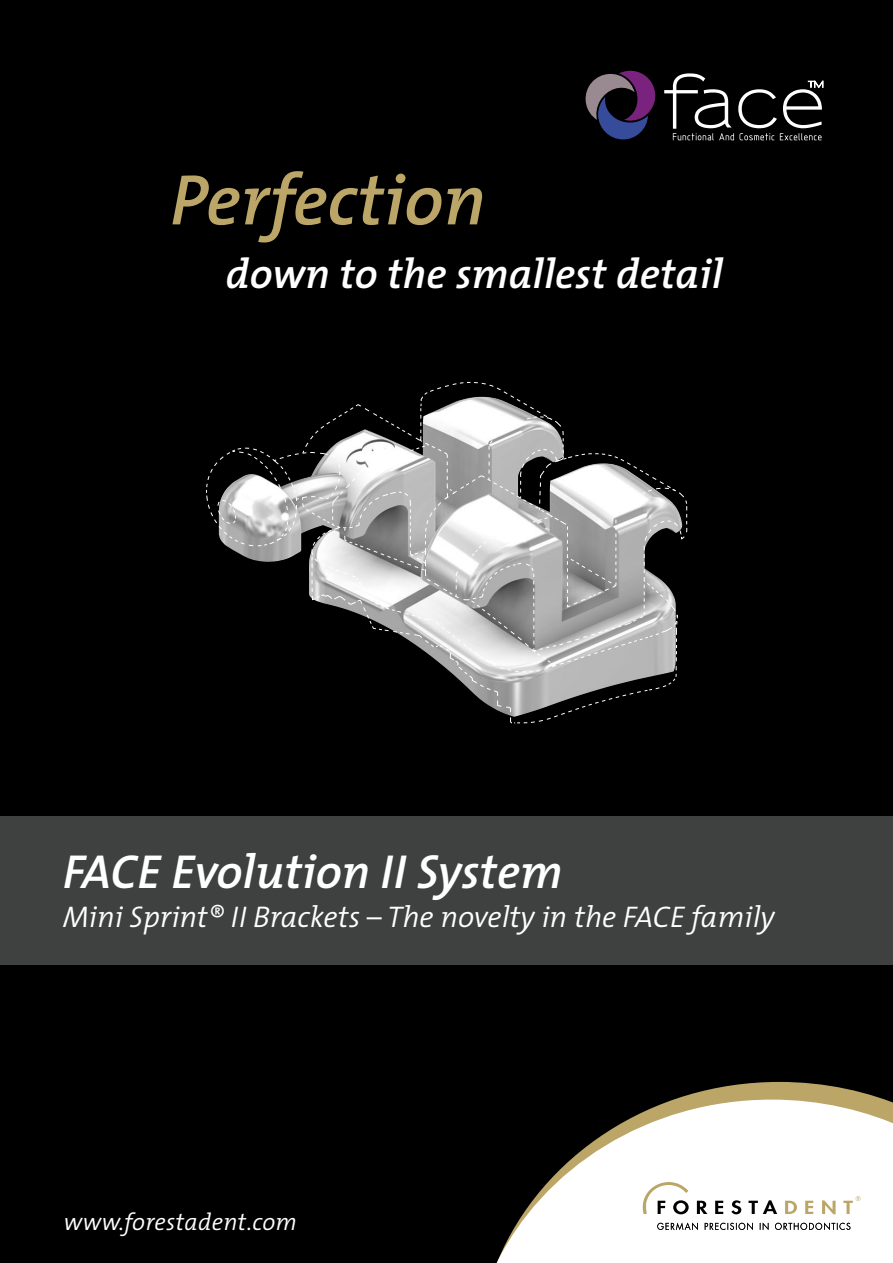
<style>
.page{position:relative;width:893px;height:1263px;background:#000}
.page>*{position:absolute;margin:0;border:0;box-sizing:border-box;transform-origin:0 0}
.t1{font:italic 600 72px "The Mix";color:#bba668}
.t2{font:italic 600 48px "The Mix";color:#fff}
.t3{font:italic 600 42px "The Mix";color:#fff}
.t4{font:italic 300 30px "The Mix";color:#fff}
.t5{font:italic 300 24px "The Mix";letter-spacing:.01em;color:#fff}
</style>
<div class="page">
<svg style="left:675px;top:1082px;width:208px;height:17px;fill:#bba668"></svg>
<svg style="left:496px;top:1099px;width:397px;height:164px;fill:#fff"></svg>
<svg style="left:697px;top:1201px;width:10px;height:13px"></svg>
<svg style="left:715px;top:1201px;width:8px;height:13px"></svg>
<svg style="left:731px;top:1200px;width:10px;height:14px"></svg>
<svg style="left:748px;top:1200px;width:29px;height:14px"></svg>
<svg style="left:785px;top:1201px;width:12px;height:13px"></svg>
<svg style="left:805px;top:1201px;width:8px;height:13px"></svg>
<svg style="left:822px;top:1200px;width:14px;height:14px"></svg>
<svg style="left:843px;top:1196px;width:17px;height:18px"></svg>
<svg style="left:643px;top:1182px;width:46px;height:32px"></svg>
<svg style="left:657px;top:1222px;width:193px;height:8px;background:#b2b2b2"></svg>
<svg style="left:585px;top:70px;width:238px;height:70px"></svg>
<div style="left:0;top:816px;width:893px;height:149px;background:#3f4040"></div>
<svg style="left:206px;top:382px;width:482px;height:342px"></svg>
<h1 class="t1" style="left:170px;top:154px;width:317px">Perfection</h1>
<h3 class="t3" style="left:226px;top:246px;width:498px">down to the smallest detail</h3>
<h2 class="t2" style="left:63px;top:841px;width:501px">FACE Evolution II System</h2>
<p class="t4" style="left:63px;top:898px;width:714px">Mini Sprint® II Brackets – The novelty in the FACE family</p>
<p class="t5" style="left:64px;top:1206px;width:235px">www.forestadent.com</p>
</div>
